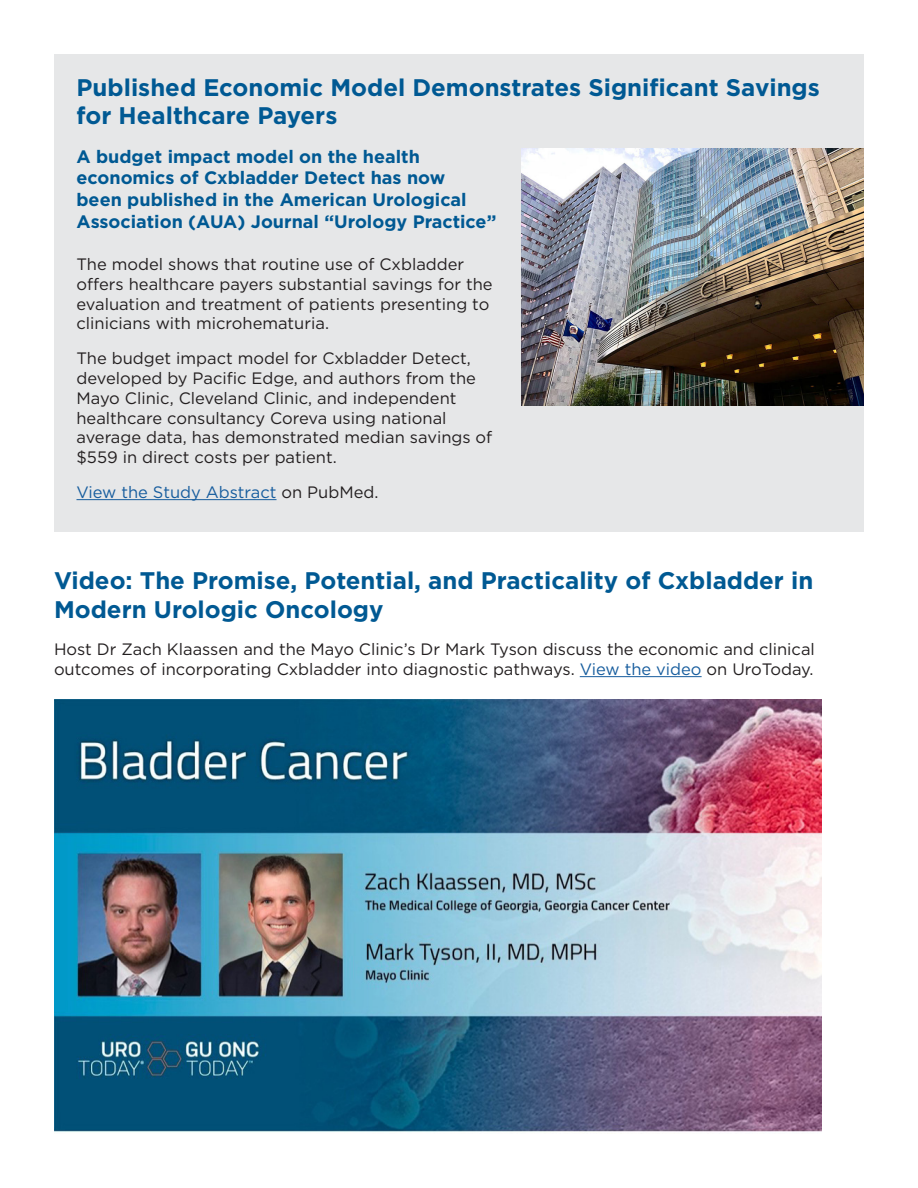
<style>
.page{position:relative;width:918px;height:1188px;background:#fff}
.page>*{position:absolute;margin:0;border:0;box-sizing:border-box;transform-origin:0 0}
.t1{font:700 24px/28.8px "Gotham";color:#005993}
.Subheader{font:700 18px/21.6px "Gotham";color:#005993}
.t2{font:16.5px/19.8px "Gotham";color:#231f20}
.t3{font:16.5px "Gotham";color:#175d9e}
.s1{color:#231f20}
.s2{color:#175d9e}
</style>
<div class="page">
<div style="left:486px;top:148px;width:378px;height:384px;background:#e6e7e8"></div>
<div style="left:54px;top:148px;width:468px;height:384px;background:#e6e7e8"></div>
<hr style="left:76px;top:499px;width:201px;height:1px;background:#175d9e">
<img style="left:54px;top:700px;width:767px;height:432px">
<hr style="left:580px;top:676px;width:122px;height:1px;background:#175d9e">
<div style="left:54px;top:54px;width:810px;height:94px;background:#e6e7e8"></div>
<img style="left:522px;top:148px;width:342px;height:257px">
<p class="t1" style="left:76px;top:73px;width:745px">Published Economic Model Demonstrates Significant Savings for Healthcare Payers</p>
<p class="Subheader" style="left:76px;top:146px;width:421px">A budget impact model on the health economics of Cxbladder Detect has now<br>been published in the American Urological Association (AUA) Journal “Urology Practice”</p>
<p class="t2" style="left:76px;top:254px;width:418px">The model shows that routine use of Cxbladder offers healthcare payers substantial savings for the evaluation and treatment of patients presenting to clinicians with microhematuria.</p>
<p class="t2" style="left:76px;top:348px;width:417px">The budget impact model for Cxbladder Detect, developed by Pacific Edge, and authors from the Mayo Clinic, Cleveland Clinic, and independent healthcare consultancy Coreva using national average data, has demonstrated median savings of $559 in direct costs per patient.</p>
<p class="t3" style="left:76px;top:482px;width:303px">View the Study Abstract <span class="s1">on PubMed.</span></p>
<p class="t1" style="left:54px;top:566px;width:761px">Video: The Promise, Potential, and Practicality of Cxbladder in<br>Modern Urologic Oncology</p>
<p class="t2" style="left:54px;top:639px;width:762px">Host Dr Zach Klaassen and the Mayo Clinic’s Dr Mark Tyson discuss the economic and clinical outcomes of incorporating Cxbladder into diagnostic pathways. <span class="s2">View the video</span> on UroToday.</p>
</div>
